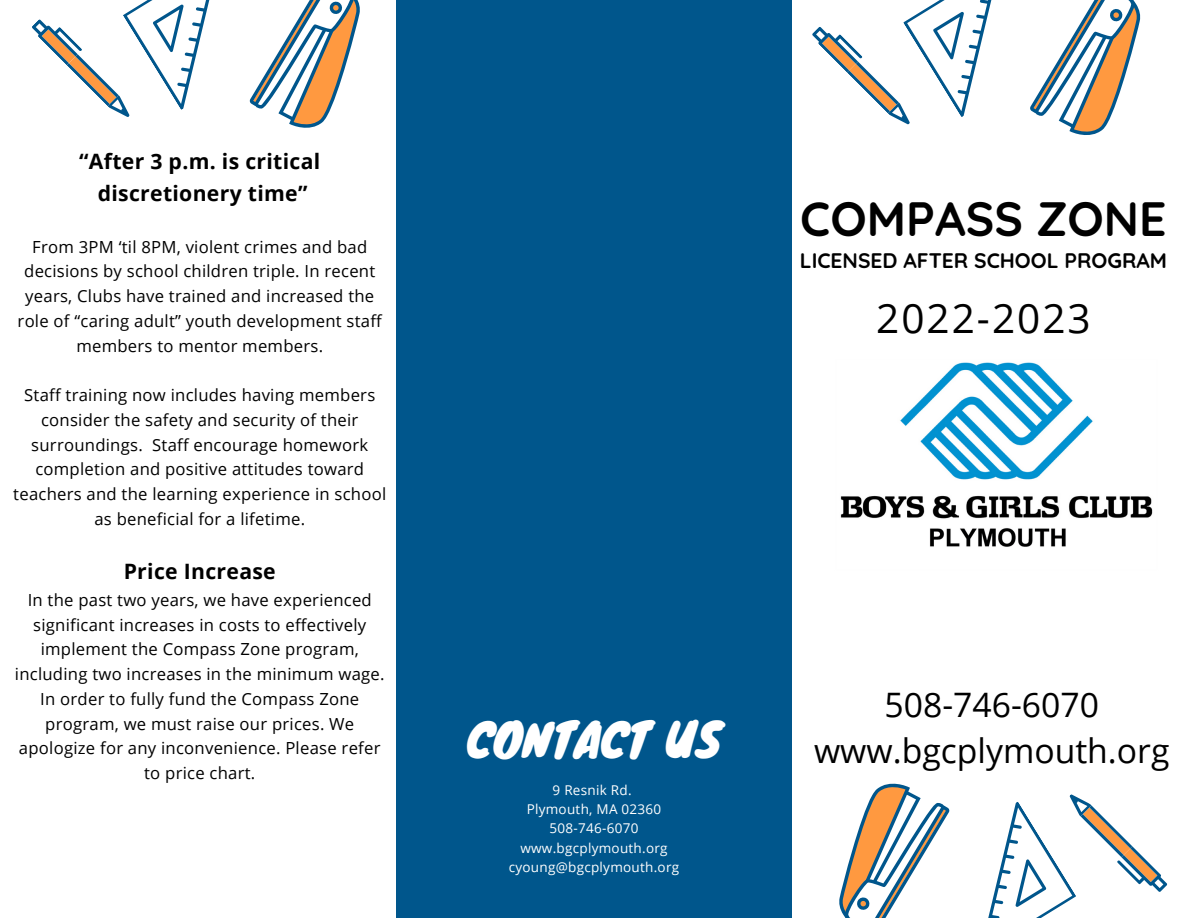
<style>
.page{position:relative;width:1188px;height:918px;background:#fff}
.page>*{position:absolute;margin:0;border:0;box-sizing:border-box;transform-origin:0 0}
.t1{font:700 48px "Quicksand";color:#000}
.t2{font:46.05px "Knewave";color:#fff}
.t3{font:40.5px "Open Sans";letter-spacing:.05em;color:#000}
.t4{font:33.75px/46.2px "Open Sans";color:#000;text-align:center}
.t5{font:700 21.15px/31.5px "Open Sans";letter-spacing:.015em;color:#000;text-align:center}
.t6{font:700 21px "Quicksand";color:#000}
.t7{font:16.65px/24.8px "Open Sans";letter-spacing:.015em;color:#000;text-align:center}
.t8{font:13.5px/19.2px "Open Sans";letter-spacing:.02em;color:#fff;text-align:center}
</style>
<div class="page">
<div style="left:396px;top:0;width:396px;height:918px;background:#00568c"></div>
<svg style="left:32px;top:0;width:328px;height:128px"></svg>
<svg style="left:812px;top:0;width:329px;height:135px"></svg>
<svg style="left:839px;top:783px;width:329px;height:135px"></svg>
<img style="left:840px;top:362px;width:313px;height:185px">
<p class="t5" style="left:79px;top:145px;width:243px">“After 3 p.m. is critical discretionery time”</p>
<p class="t7" style="left:18px;top:234px;width:366px">From 3PM ‘til 8PM, violent crimes and bad decisions by school children triple. In recent years, Clubs have trained and increased the role of “caring adult” youth development staff members to mentor members.</p>
<p class="t7" style="left:13px;top:382px;width:374px">Staff training now includes having members consider the safety and security of their surroundings. Staff encourage homework completion and positive attitudes toward teachers and the learning experience in school as beneficial for a lifetime.</p>
<p class="t5" style="left:124px;top:555px;width:154px">Price Increase</p>
<p class="t7" style="left:15px;top:587px;width:371px">In the past two years, we have experienced significant increases in costs to effectively implement the Compass Zone program, including two increases in the minimum wage.<br>In order to fully fund the Compass Zone program, we must raise our prices. We apologize for any inconvenience. Please refer to price chart.</p>
<h1 class="t1" style="left:800px;top:188px;width:368px">COMPASS ZONE</h1>
<p class="t6" style="left:800px;top:247px;width:369px">LICENSED AFTER SCHOOL PROGRAM</p>
<h3 class="t3" style="left:876px;top:290px;width:216px">2022-2023</h3>
<h2 class="t2" style="left:466px;top:702px;width:257px">CONTACT US</h2>
<p class="t8" style="left:509px;top:780px;width:172px">9 Resnik Rd.<br>Plymouth, MA 02360<br>508-746-6070 www.bgcplymouth.org cyoung@bgcplymouth.org</p>
<h3 class="t4" style="left:814px;top:680px;width:357px">508-746-6070 www.bgcplymouth.org</h3>
</div>
